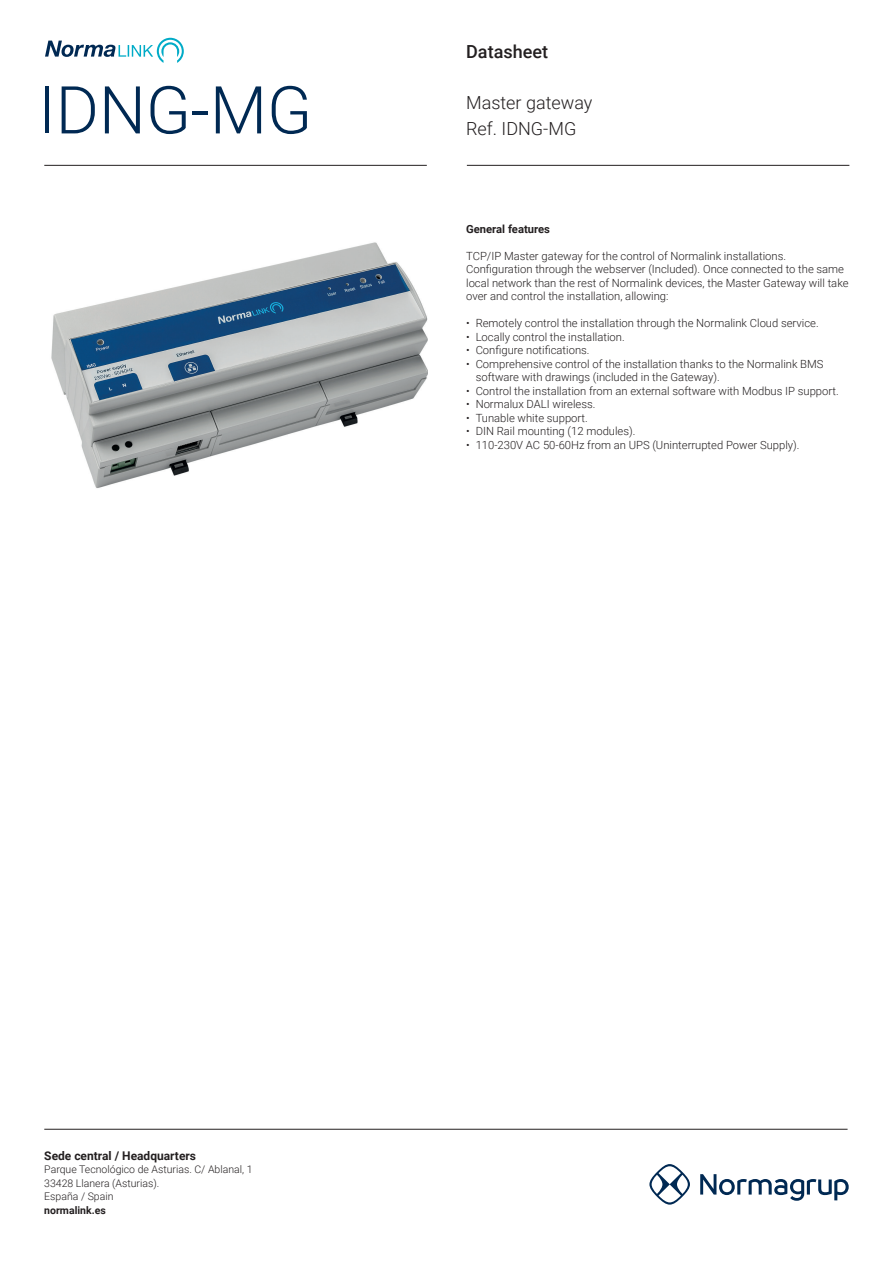
<style>
.page{position:relative;width:893px;height:1263px;background:#fff}
.page>*{position:absolute;margin:0;border:0;box-sizing:border-box;transform-origin:0 0}
.t1{font:300 66px "Roboto";color:#002953}
.t2{font:300 18px "Roboto";color:#231f20}
.t3{font:500 18px "Roboto";color:#231f20}
.t4{font:700 12px "Roboto";color:#231f20}
.t5{font:300 11.25px/13.5px "Roboto";color:#231f20}
.t6{font:700 11.25px "Roboto";color:#231f20}
.t7{font:300 10.5px "Roboto";color:#231f20}
.t8{font:700 10.5px "Roboto";color:#231f20}
</style>
<div class="page">
<img style="left:51px;top:242px;width:377px;height:246px">
<hr style="left:44px;top:165px;width:383px;height:1px;background:#231f20">
<hr style="left:467px;top:165px;width:382px;height:1px;background:#231f20">
<svg style="left:649px;top:1164px;width:41px;height:40px"></svg>
<svg style="left:700px;top:1174px;width:149px;height:27px"></svg>
<hr style="left:44px;top:1129px;width:804px;height:1px;background:#231f20">
<svg style="left:45px;top:38px;width:139px;height:25px"></svg>
<p class="t1" style="left:38px;top:64px;width:276px">IDNG-MG</p>
<p class="t3" style="left:466px;top:39px;width:83px">Datasheet</p>
<p class="t2" style="left:466px;top:90px;width:128px">Master gateway</p>
<p class="t2" style="left:466px;top:116px;width:112px">Ref. IDNG-MG</p>
<p class="t6" style="left:466px;top:221px;width:85px">General features</p>
<p class="t5" style="left:466px;top:248px;width:321px">TCP/IP Master gateway for the control of Normalink installations.</p>
<p class="t5" style="left:466px;top:262px;width:379px">Configuration through the webserver (Included). Once connected to the same</p>
<p class="t5" style="left:466px;top:275px;width:384px">local network than the rest of Normalink devices, the Master Gateway will take</p>
<p class="t5" style="left:466px;top:289px;width:204px">over and control the installation, allowing:</p>
<p class="t5" style="left:466px;top:316px;width:354px">• Remotely control the installation through the Normalink Cloud service.</p>
<p class="t5" style="left:466px;top:329px;width:160px">• Locally control the installation.</p>
<p class="t5" style="left:466px;top:343px;width:125px">• Configure notifications.</p>
<p class="t5" style="left:476px;top:356px;width:349px;text-indent:-10px">• Comprehensive control of the installation thanks to the Normalink BMS software with drawings (included in the Gateway).</p>
<p class="t5" style="left:466px;top:383px;width:374px">• Control the installation from an external software with Modbus IP support.</p>
<p class="t5" style="left:466px;top:397px;width:131px">• Normalux DALI wireless.</p>
<p class="t5" style="left:466px;top:410px;width:123px">• Tunable white support.</p>
<p class="t5" style="left:466px;top:424px;width:171px">• DIN Rail mounting (12 modules).</p>
<p class="t5" style="left:466px;top:437px;width:335px">• 110-230V AC 50-60Hz from an UPS (Uninterrupted Power Supply).</p>
<p class="t4" style="left:44px;top:1147px;width:153px">Sede central / Headquarters</p>
<p class="t7" style="left:44px;top:1162px;width:210px">Parque Tecnológico de Asturias. C/ Ablanal, 1</p>
<p class="t7" style="left:44px;top:1176px;width:117px">33428 Llanera (Asturias).</p>
<p class="t7" style="left:44px;top:1189px;width:71px">España / Spain</p>
<p class="t8" style="left:44px;top:1203px;width:63px">normalink.es</p>
</div>
